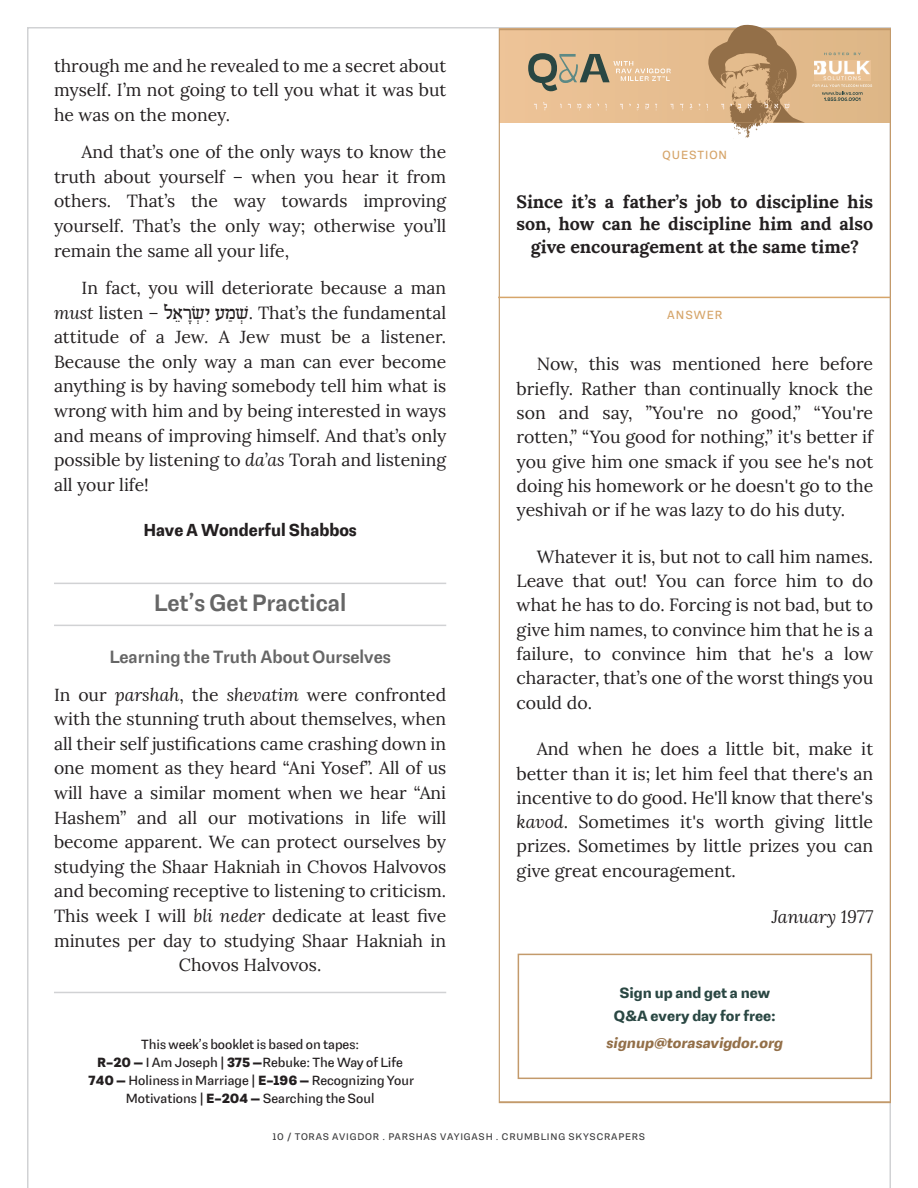
<style>
.page{position:relative;width:918px;height:1188px;background:#fff}
.page>*{position:absolute;margin:0;border:0;box-sizing:border-box;transform-origin:0 0}
.t1{font:500 24px "Avion";color:#666}
.t2{font:500 18px "Avion";color:#666}
.t3{font:700 17.85px/22.6px "Lora";color:#231f20;text-align:center}
.t4{font:17.7px/24.3px "Lora";color:#231f20;text-align:justify}
.t5{font:italic 17.7px "Lora";color:#231f20}
.t6{font:17.55px/24.6px "Lora";color:#231f20;text-align:justify}
.t7{font:600 17.55px "Avion";color:#231f20}
.t8{font:600 15px/22.5px "Avion";color:#2a4743;text-align:center;scale:1.05 1}
.t9{font:italic 600 15px "Avion";color:#936f48;scale:1.05 1}
.t10{font:13.5px/18px "Avion";color:#231f20;text-align:center}
.t11{font:12px "Avion";letter-spacing:.08em;color:#d6a56a}
.t12{font:9.75px "Avion";letter-spacing:.08em;color:#3e3e3f}
.s1{font-style:italic}
.s2{font-family:"EFT Hebrew"}
.s3{font-weight:700}
</style>
<div class="page">
<hr style="left:54px;top:583px;width:392px;height:1px;background:#d1d2d4">
<hr style="left:54px;top:625px;width:392px;height:1px;background:#d1d2d4">
<hr style="left:54px;top:992px;width:392px;height:1px;background:#d1d2d4">
<svg style="left:499px;top:28px;width:392px;height:1075px"></svg>
<svg style="left:528px;top:25px;width:277px;height:115px"></svg>
<svg style="left:824px;top:53px;width:37px;height:2px"></svg>
<img style="left:814px;top:61px;width:56px;height:19px">
<svg style="left:813px;top:85px;width:59px;height:16px"></svg>
<hr style="left:498px;top:297px;width:393px;height:1px;background:#d6a56a">
<div style="left:518px;top:954px;width:354px;height:125px;border:2px solid #c39a6b"></div>
<p class="t6" style="left:54px;top:52px;width:394px">through me and he revealed to me a secret about myself. I’m not going to tell you what it was but he was on the money.</p>
<p class="t6" style="left:54px;top:139px;width:394px;text-indent:28px">And that’s one of the only ways to know the truth about yourself – when you hear it from others. That’s the way towards improving yourself. That’s the only way; otherwise you’ll remain the same all your life,</p>
<p class="t6" style="left:54px;top:274px;width:394px;text-indent:28px">In fact, you will deteriorate because a man <span class="s1">must</span> listen <span class="s2">ל</span>– <span class="s2">אֵרָשְׂ עיִ מַשְ ׁ</span>. That s’ the fundamental attitude of a Jew. A Jew must be a listener.<br>Because the only way a man can ever become anything is by having somebody tell him what is wrong with him and by being interested in ways and means of improving himself. And that’s only possible by listening to <span class="s1">da’as</span> Torah and listening all your life!</p>
<p class="t7" style="left:143px;top:516px;width:215px">Have A Wonderful Shabbos</p>
<h1 class="t1" style="left:154px;top:584px;width:194px">Let’s Get Practical</h1>
<p class="t2" style="left:109px;top:643px;width:283px">Learning the Truth About Ourselves</p>
<p class="t6" style="left:54px;top:681px;width:394px;text-align:center">In our <span class="s1">parshah</span>, the <span class="s1">shevatim</span> were confronted with the stunning truth about themselves, when all their self justifications came crashing down in one moment as they heard “Ani Yosef”. All of us will have a similar moment when we hear “Ani Hashem” and all our motivations in life will become apparent. We can protect ourselves by studying the Shaar Hakniah in Chovos Halvovos and becoming receptive to listening to criticism.<br>This week I will <span class="s1">bli neder</span> dedicate at least five minutes per day to studying Shaar Hakniah in Chovos Halvovos.</p>
<p class="t10" style="left:88px;top:1035px;width:327px">This week’s booklet is based on tapes:<br><span class="s3">R-20 –</span> I Am Joseph | <span class="s3">375 –</span>Rebuke: The Way of Life <span class="s3">740 –</span> Holiness in Marriage | <span class="s3">E-196 –</span> Recognizing Your M otivations | <span class="s3">E-204 –</span> Searching the Soul</p>
<p class="t11" style="left:663px;top:145px;width:64px">QUESTION</p>
<p class="t3" style="left:517px;top:188px;width:358px">Since it’s a father’s job to discipline his son, how can he discipline him and also give encouragement at the same time?</p>
<p class="t11" style="left:667px;top:306px;width:57px">AN SWER</p>
<p class="t4" style="left:517px;top:351px;width:358px;text-indent:20px">Now, this was mentioned here before briefly. Rather than continually knock the son and say, ”You're no good,” “You're rotten,” “You good for nothing,” it's better if you give him one smack if you see he's not doing his homework or he doesn't go to the yeshivah or if he was lazy to do his duty.</p>
<p class="t4" style="left:517px;top:543px;width:358px;text-indent:20px">Whatever it is, but not to call him names.<br>Leave that out! You can force him to do what he has to do. Forcing is not bad, but to give him names, to convince him that he is a failure, to convince him that he's a low character, that’s one of the worst things you could do.</p>
<p class="t4" style="left:517px;top:736px;width:358px;text-indent:20px">And when he does a little bit, make it better than it is; let him feel that there's an incentive to do good. He'll know that there's <span class="s1">kavod</span>. Sometimes it's worth giving little prizes. Sometimes by little prizes you can give great encouragement.</p>
<p class="t5" style="left:772px;top:905px;width:103px">January 1977</p>
<p class="t8" style="left:614px;top:981px;width:156px">Sign up and get a new<br>Q&amp;A every day for free:</p>
<p class="t9" style="left:607px;top:1031px;width:170px">signup@torasavigdor.org</p>
<p class="t12" style="left:273px;top:1130px;width:130px">10 / TORAS AVIGDOR . Pars</p>
<p class="t12" style="left:416px;top:1130px;width:52px">has Vayigas</p>
<p class="t12" style="left:486px;top:1130px;width:112px">h . Crumbli ng Skyscrap</p>
<p class="t12" style="left:625px;top:1130px;width:14px">ers</p>
</div>
